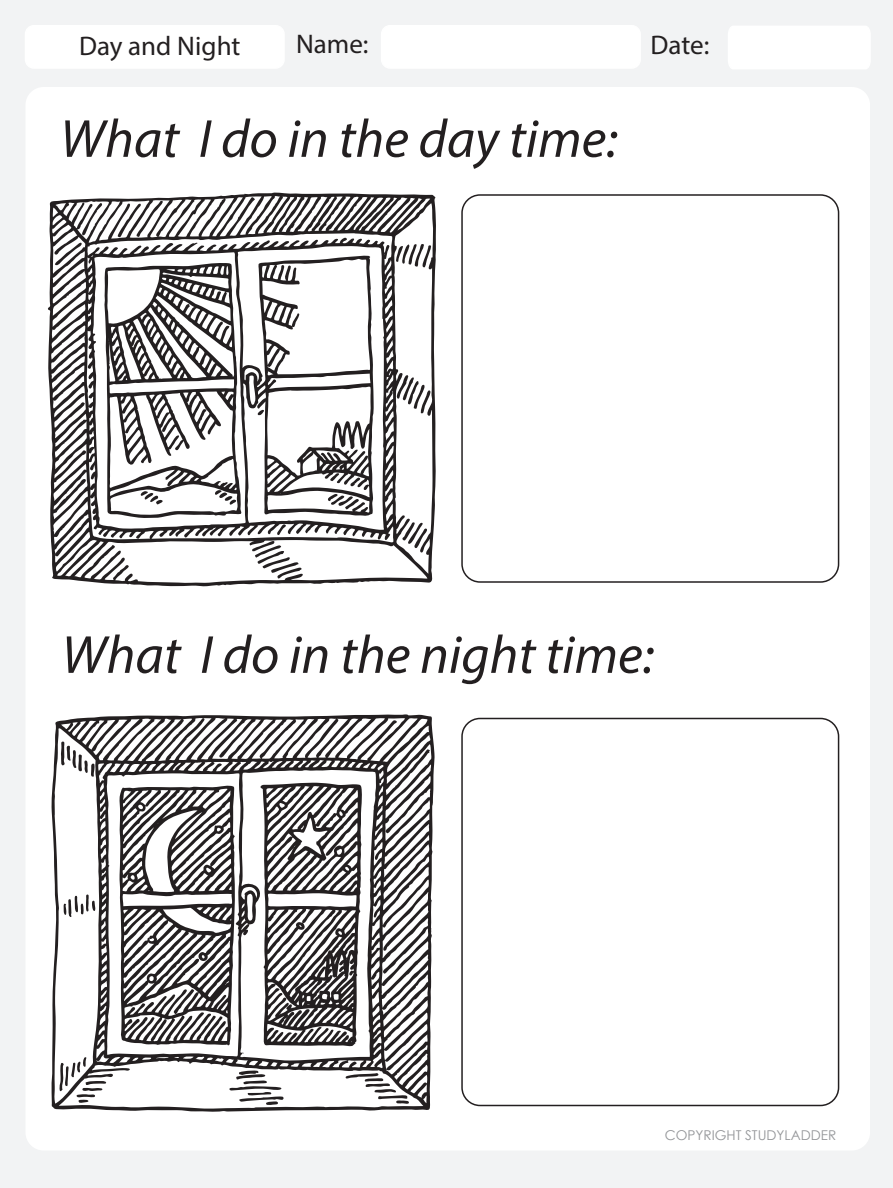
<style>
.page{position:relative;width:893px;height:1188px;background:#f2f3f4}
.page>*{position:absolute;margin:0;border:0;box-sizing:border-box;transform-origin:0 0}
.t1{font:italic 54px "Myriad Pro";color:#231f20}
.t2{font:27px "Myriad Pro";color:#231f20}
.t3{font:13.5px "Century Gothic";color:#939598}
</style>
<div class="page">
<div style="left:382px;top:26px;width:258px;height:42px;background:#fff;border-radius:9px"></div>
<div style="left:381px;top:25px;width:260px;height:44px;border:2px solid #fff;border-radius:9px"></div>
<div style="left:728px;top:26px;width:142px;height:43px;background:#fff"></div>
<div style="left:26px;top:26px;width:258px;height:42px;background:#fff;border-radius:9px"></div>
<div style="left:25px;top:25px;width:260px;height:44px;border:2px solid #fff;border-radius:9px"></div>
<div style="left:26px;top:87px;width:844px;height:1063px;background:#fff;border-radius:18px"></div>
<svg style="left:51px;top:714px;width:384px;height:398px"></svg>
<svg style="left:229px;top:1070px;width:55px;height:36px"></svg>
<svg style="left:119px;top:785px;width:117px;height:261px"></svg>
<svg style="left:48px;top:192px;width:388px;height:395px"></svg>
<svg style="left:104px;top:263px;width:139px;height:255px"></svg>
<svg style="left:402px;top:522px;width:25px;height:27px"></svg>
<div style="left:461px;top:194px;width:378px;height:389px;border:2px solid #231f20;border-radius:18px"></div>
<div style="left:461px;top:718px;width:378px;height:388px;border:2px solid #231f20;border-radius:18px"></div>
<p class="t2" style="left:79px;top:29px;width:163px">Day and Night</p>
<p class="t2" style="left:296px;top:27px;width:74px">Name:</p>
<p class="t2" style="left:651px;top:28px;width:60px">Date:</p>
<p class="t1" style="left:60px;top:105px;width:559px">What I do in the day time:</p>
<p class="t1" style="left:62px;top:621px;width:594px">What I do in the night time:</p>
<p class="t3" style="left:665px;top:1125px;width:173px">COPYRIGHT STUDYLADDER</p>
</div>
